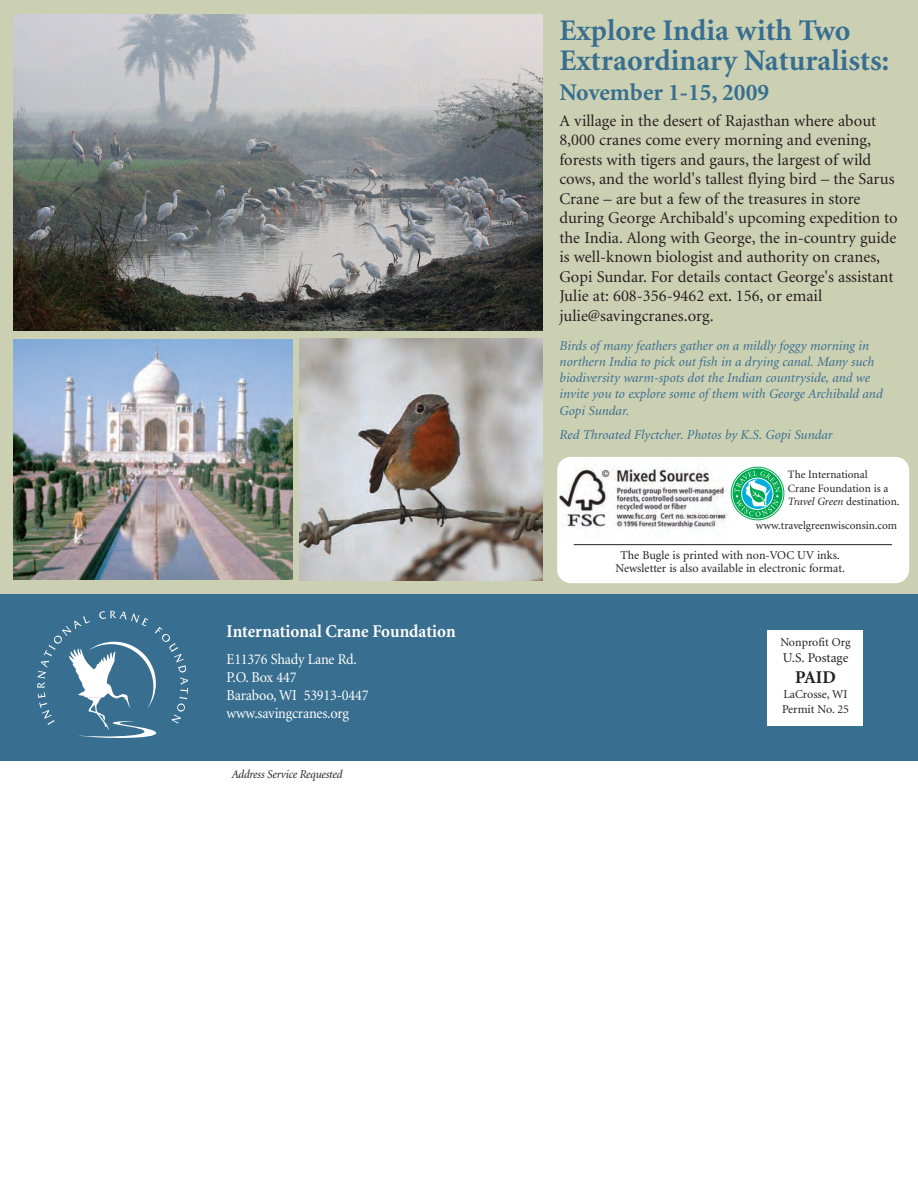
<style>
.page{position:relative;width:918px;height:1188px;background:#fff}
.page>*{position:absolute;margin:0;border:0;box-sizing:border-box;transform-origin:0 0}
.t1{font:700 30px/30px "Minion";color:#386e8f}
.t2{font:700 24px "Minion";color:#386e8f}
.t3{font:700 18px "Minion";color:#fff;scale:.95 1}
.t4{font:700 18px "Minion";color:#231f20}
.t5{font:16.5px/19.5px "Minion";color:#231f20}
.t6{font:15px/18px "Minion";letter-spacing:-.015em;color:#fff;scale:.95 1}
.t7{font:italic 13.5px/16.2px "Minion";color:#386e8f}
.t8{font:13.5px "Minion";color:#231f20}
.t9{font:12px/15px "Minion";color:#231f20}
.t10{font:italic 12px "Minion";letter-spacing:-.015em;color:#231f20;scale:.95 1}
.t11{font:11.25px/13.5px "Minion";color:#231f20}
.s1{font-style:italic}
</style>
<div class="page">
<div style="left:0;top:0;width:918px;height:594px;background:#cbd0b3"></div>
<div style="left:557px;top:457px;width:352px;height:126px;background:#fff;border-radius:14px"></div>
<div style="left:0;top:594px;width:918px;height:166px;background:#386e8f"></div>
<svg style="left:37px;top:611px;width:151px;height:128px;background:#507f9c"></svg>
<div style="left:767px;top:630px;width:96px;height:96px;background:#fff"></div>
<img style="left:14px;top:340px;width:278px;height:239px">
<img style="left:14px;top:15px;width:528px;height:316px">
<img style="left:299px;top:339px;width:244px;height:242px">
<svg style="left:731px;top:467px;width:53px;height:53px"></svg>
<img style="left:559px;top:467px;width:169px;height:63px">
<hr style="left:574px;top:544px;width:318px;height:1px;background:#231f20">
<p class="t3" style="left:227px;top:625px;width:243px">International Crane Foundation</p>
<p class="t6" style="left:227px;top:651px;width:151px">E11376 Shady Lane Rd.<br>P.O. Box 447<br>Baraboo, WI 53913-0447 www.savingcranes.org</p>
<p class="t10" style="left:232px;top:770px;width:118px">Address Service Requested</p>
<h1 class="t1" style="left:559px;top:18px;width:331px">Explore India with Two<br>Extraordinary Naturalists:</h1>
<h2 class="t2" style="left:559px;top:83px;width:211px">November 1-15, 2009</h2>
<p class="t5" style="left:559px;top:112px;width:340px">A village in the desert of Rajasthan where about 8,000 cranes come every morning and evening, forests with tigers and gaurs, the largest of wild cows, and the world's tallest flying bird – the Sarus Crane – are but a few of the treasures in store during George Archibald's upcoming expedition to the India. Along with George, the in-country guide is well-known biologist and authority on cranes, Gopi Sundar. For details contact George's assistant Julie at: 608-356-9462 ext. 156, or email julie@savingcranes.org.</p>
<p class="t7" style="left:560px;top:338px;width:325px">Birds of many feathers gather on a mildly foggy morning in northern India to pick out fish in a drying canal. Many such biodiversity warm-spots dot the Indian countryside, and we invite you to explore some of them with George Archibald and Gopi Sundar.</p>
<p class="t7" style="left:560px;top:428px;width:275px">Red Throated Flyctcher. Photos by K.S. Gopi Sundar</p>
<p class="t11" style="left:788px;top:469px;width:113px">The International<br>Crane Foundation is a<br><span class="s1">Travel Green</span> destination.</p>
<p class="t11" style="left:756px;top:520px;width:143px">www.travelgreenwisconsin.com</p>
<p class="t9" style="left:616px;top:549px;width:231px;line-height:13.5px;text-align:center">The Bugle is printed with non-VOC UV inks.<br>Newsletter is also available in electronic format.</p>
<p class="t9" style="left:780px;top:635px;width:72px">Nonprofit Org</p>
<p class="t8" style="left:783px;top:653px;width:67px">U.S. Postage</p>
<p class="t4" style="left:795px;top:670px;width:42px">PAID</p>
<p class="t9" style="left:782px;top:688px;width:69px">LaCrosse, WI<br>Permit No. 25</p>
</div>
